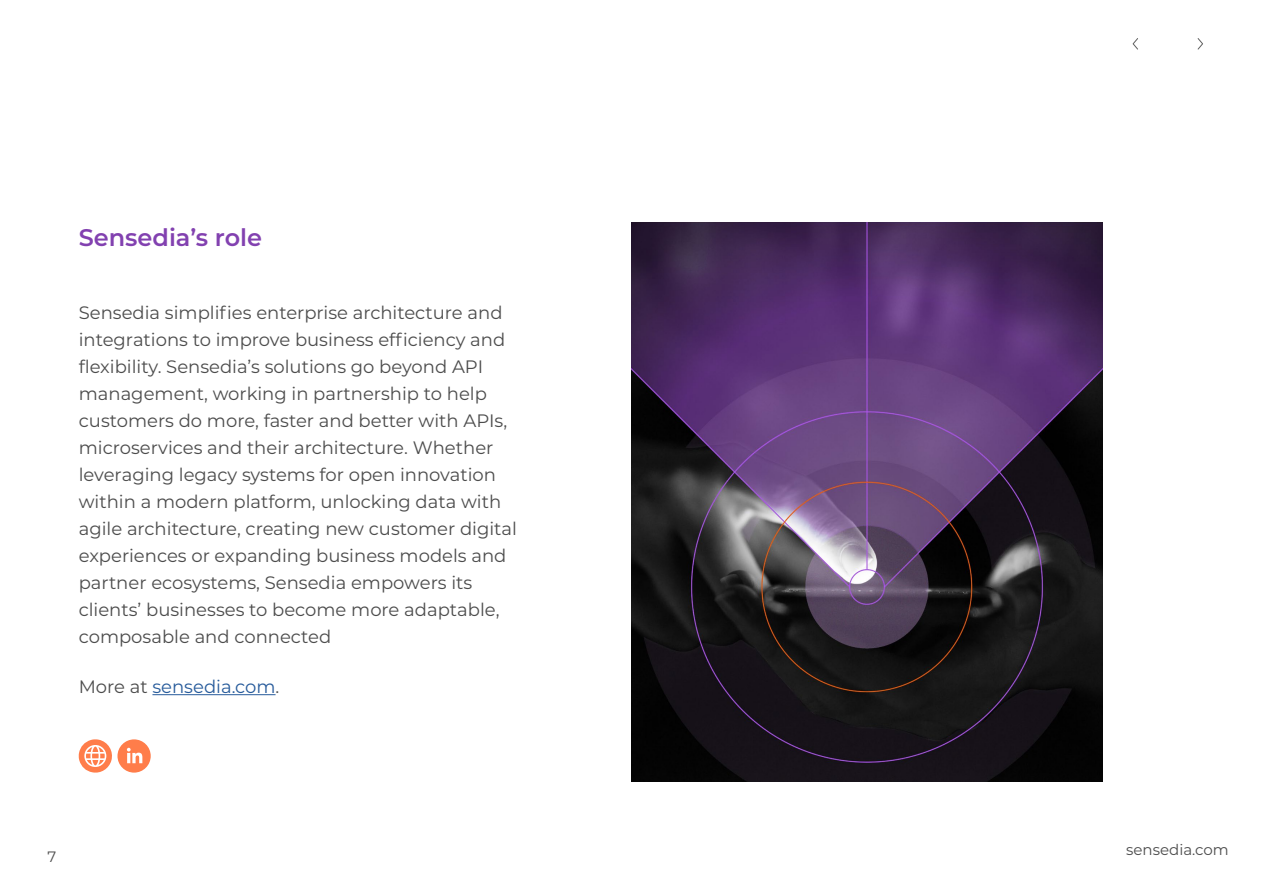
<style>
.page{position:relative;width:1263px;height:893px;background:#fff}
.page>*{position:absolute;margin:0;border:0;box-sizing:border-box;transform-origin:0 0}
.t1{font:600 24px "Montserrat";color:#8241b0}
.t2{font:18px/27px "Montserrat";color:#4c4c4c}
.t3{font:18px "Montserrat";color:#275b9b}
.t4{font:15px "Montserrat";color:#4c4c4c}
.s1{color:#4c4c4c}
</style>
<div class="page">
<svg style="left:1197px;top:38px;width:6px;height:12px"></svg>
<svg style="left:1133px;top:38px;width:5px;height:12px"></svg>
<img style="left:631px;top:223px;width:471px;height:559px">
<hr style="left:152px;top:694px;width:124px;height:1px;background:#275b9b">
<svg style="left:79px;top:739px;width:72px;height:34px"></svg>
<h1 class="t1" style="left:79px;top:220px;width:185px">Sensedia’s role</h1>
<p class="t2" style="left:79px;top:299px;width:440px">Sensedia simplifies enterprise architecture and integrations to improve business efficiency and flexibility. Sensedia’s solutions go beyond API management, working in partnership to help customers do more, faster and better with APIs, microservices and their architecture. Whether leveraging legacy systems for open innovation within a modern platform, unlocking data with agile architecture, creating new customer digital experiences or expanding business models and partner ecosystems, Sensedia empowers its clients’ businesses to become more adaptable, composable and connected</p>
<p class="t3" style="left:79px;top:674px;width:202px"><span class="s1">More at</span> sensedia.com<span class="s1">.</span></p>
<p class="t4" style="left:48px;top:846px;width:10px">7</p>
<p class="t4" style="left:1126px;top:839px;width:104px">sensedia.com</p>
</div>
